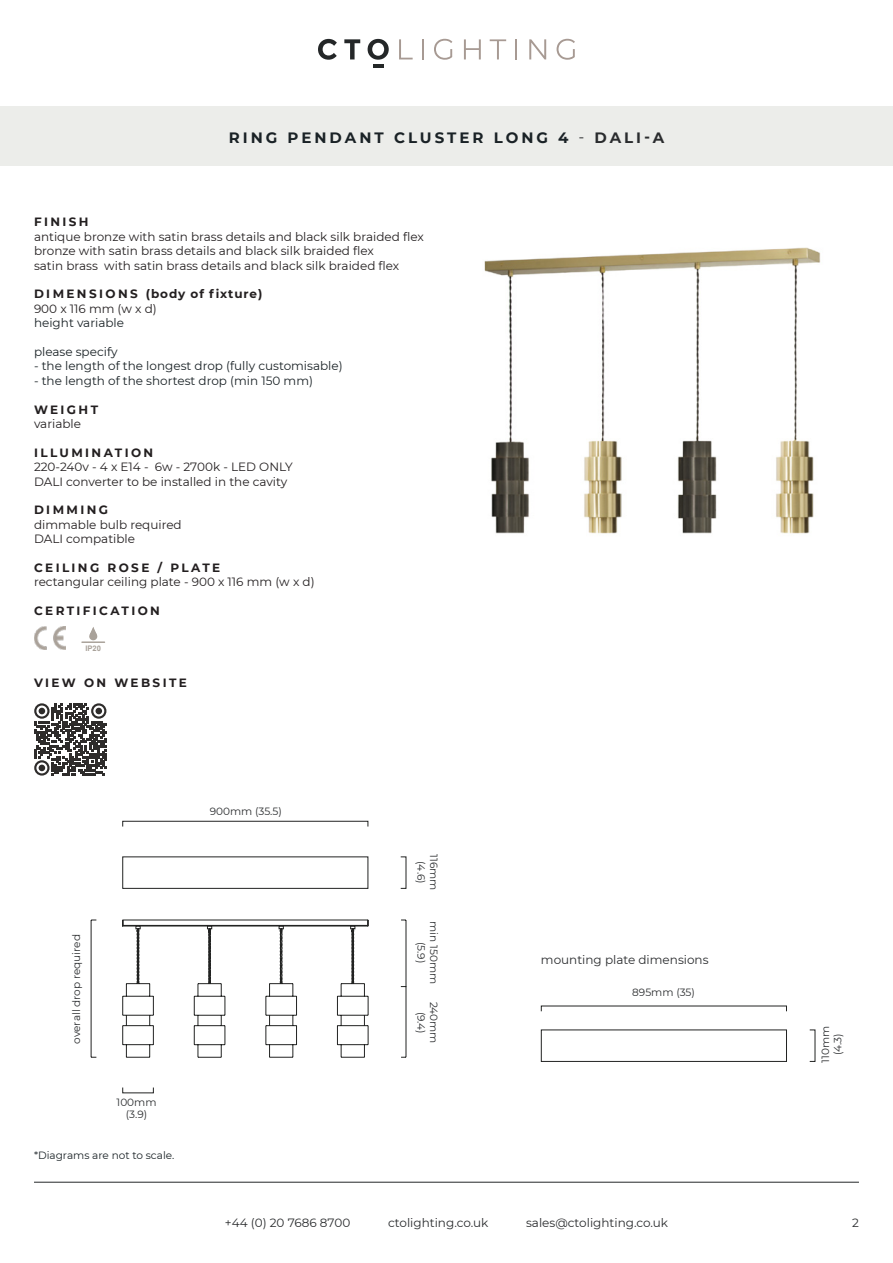
<style>
.page{position:relative;width:893px;height:1263px;background:#fff}
.page>*{position:absolute;margin:0;border:0;box-sizing:border-box;transform-origin:0 0}
.t1{font:700 15px "Montserrat";letter-spacing:.2em;color:#1a2226}
.t2{font:12px/14.4px "Montserrat";color:#231f20}
.t3{font:12px "Montserrat";color:#1a2226}
.t4{font:12px "Montserrat";color:#2a2c2e}
.t5{font:700 12px "Montserrat";letter-spacing:.2em;color:#231f20}
.t6{font:700 12px "Montserrat";letter-spacing:.155em;color:#231f20}
.t7{font:10.5px/12.6px "Montserrat";color:#2a2c2e;text-align:center}
.t8{font:10.5px "Montserrat";color:#1a2226}
.t9{font:700 7.65px "Arial";color:#a9a29a}
.s1{font-weight:400;color:#2a2c2e}
.s2{color:#2a2c2e}
</style>
<div class="page">
<hr style="left:34px;top:1182px;width:825px;height:1px;background:#242728">
<hr style="left:373px;top:64px;width:11px;height:4px;background:#242728">
<svg style="left:318px;top:39px;width:19px;height:21px"></svg>
<svg style="left:344px;top:39px;width:16px;height:20px"></svg>
<svg style="left:368px;top:39px;width:21px;height:21px"></svg>
<hr style="left:422px;top:39px;width:2px;height:20px;background:#a79a93">
<svg style="left:434px;top:39px;width:18px;height:21px"></svg>
<svg style="left:464px;top:39px;width:17px;height:20px"></svg>
<svg style="left:490px;top:39px;width:16px;height:20px"></svg>
<hr style="left:515px;top:39px;width:2px;height:20px;background:#a79a93">
<svg style="left:529px;top:39px;width:17px;height:20px"></svg>
<svg style="left:557px;top:39px;width:18px;height:21px"></svg>
<svg style="left:399px;top:39px;width:14px;height:20px"></svg>
<div style="left:0;top:106px;width:893px;height:60px;background:#ecedea"></div>
<img style="left:34px;top:627px;width:32px;height:22px">
<div style="left:89px;top:632px;width:8px;height:8px;background:#a9a29a;border-radius:50%"></div>
<svg style="left:90px;top:627px;width:7px;height:7px"></svg>
<hr style="left:81px;top:641px;width:24px;height:2px;background:#a9a29a">
<img style="left:484px;top:247px;width:337px;height:287px">
<div style="left:122px;top:821px;width:246px;height:6px;border:1px solid #222322"></div>
<div style="left:122px;top:856px;width:246px;height:33px;border:1px solid #222322"></div>
<svg style="left:122px;top:919px;width:285px;height:174px"></svg>
<hr style="left:91px;top:920px;width:1px;height:137px;background:#222">
<div style="left:541px;top:1029px;width:246px;height:33px;border:1px solid #222322"></div>
<svg style="left:34px;top:703px;width:73px;height:73px"></svg>
<p class="t1" style="left:229px;top:127px;width:437px">RING PENDANT CLUSTER LONG 4 <span class="s1">-</span> <span class="s2">DALI-A</span></p>
<p class="t5" style="left:34px;top:213px;width:56px">FINISH</p>
<p class="t2" style="left:34px;top:229px;width:391px">antique bronze with satin brass details and black silk braided flex bronze with satin brass details and black silk braided flex<br>satin brass with satin brass details and black silk braided flex</p>
<p class="t6" style="left:34px;top:285px;width:230px">DIMENSIONS (body of fixture)</p>
<p class="t2" style="left:34px;top:301px;width:124px">900 x 116 mm (w x d)</p>
<p class="t3" style="left:34px;top:315px;width:92px">height variable</p>
<p class="t3" style="left:34px;top:343px;width:85px">please specify</p>
<p class="t3" style="left:34px;top:358px;width:310px">- the length of the longest drop (fully customisable)</p>
<p class="t3" style="left:34px;top:372px;width:280px">- the length of the shortest drop (min 150 mm)</p>
<p class="t5" style="left:34px;top:401px;width:66px">WEIGHT</p>
<p class="t2" style="left:34px;top:416px;width:49px">variable</p>
<p class="t5" style="left:34px;top:444px;width:121px">ILLUMINATION</p>
<p class="t2" style="left:34px;top:459px;width:260px">220-240v - 4 x E14 - 6w - 2700k - LED ONLY<br>DALI converter to be installed in the cavity</p>
<p class="t5" style="left:34px;top:501px;width:76px">DIMMING</p>
<p class="t2" style="left:34px;top:517px;width:149px">dimmable bulb required<br>DALI compatible</p>
<p class="t5" style="left:34px;top:559px;width:188px">CEILING ROSE / PLATE</p>
<p class="t2" style="left:34px;top:574px;width:282px">rectangular ceiling plate - 900 x 116 mm (w x d)</p>
<p class="t5" style="left:34px;top:602px;width:127px">CERTIFICATION</p>
<p class="t9" style="left:85px;top:643px;width:17px">IP20</p>
<p class="t5" style="left:34px;top:674px;width:154px">VIEW ON WEBSITE</p>
<p class="t7" style="left:70px;top:1044px;width:111px;rotate:-90deg">overall drop required</p>
<p class="t7" style="left:117px;top:1095px;width:41px">100mm (3.9)</p>
<p class="t8" style="left:34px;top:1147px;width:142px">*Diagrams are not to scale.</p>
<p class="t7" style="left:210px;top:804px;width:74px">900mm (35.5)</p>
<p class="t7" style="left:441px;top:854px;width:38px;rotate:90deg">116mm (4.6)</p>
<p class="t7" style="left:441px;top:921px;width:64px;rotate:90deg">min 150mm (5.9)</p>
<p class="t7" style="left:441px;top:1002px;width:43px;rotate:90deg">240mm (9.4)</p>
<p class="t4" style="left:541px;top:952px;width:169px">mounting plate dimensions</p>
<p class="t7" style="left:632px;top:985px;width:64px">895mm (35)</p>
<p class="t7" style="left:819px;top:1063px;width:38px;rotate:-90deg">110mm (4.3)</p>
<p class="t4" style="left:225px;top:1214px;width:127px">+44 (0) 20 7686 8700</p>
<p class="t4" style="left:388px;top:1214px;width:102px">ctolighting.co.uk</p>
<p class="t4" style="left:526px;top:1214px;width:143px">sales@ctolighting.co.uk</p>
<p class="t4" style="left:852px;top:1214px;width:8px">2</p>
</div>
